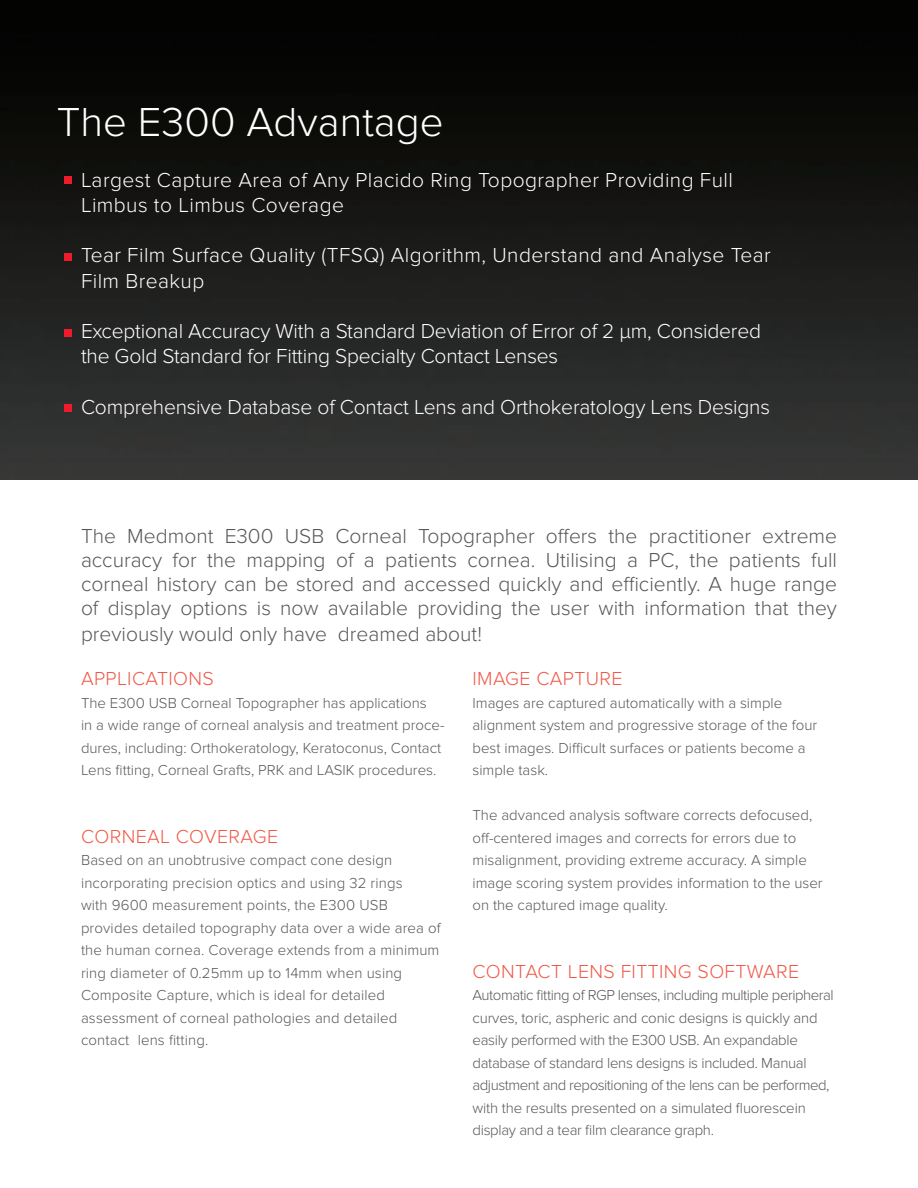
<style>
.page{position:relative;width:918px;height:1188px;background:#fff}
.page>*{position:absolute;margin:0;border:0;box-sizing:border-box;transform-origin:0 0}
.t1{font:300 42px "Proxima Nova";color:#fff}
.t2{font:300 21px/24.5px "Proxima Nova";color:#57585a;text-align:justify}
.t3{font:300 21px/25.2px "Proxima Nova";letter-spacing:-.01em;color:#fff}
.t4{font:300 21px/25.2px "Proxima Nova";letter-spacing:.02em;color:#fff}
.t5{font:300 19.5px "Proxima Nova";letter-spacing:.02em;color:#f05949}
.t6{font:300 15px/22.5px "Proxima Nova";color:#57585a}
.t7{font:300 15px/22.5px "Proxima Nova";letter-spacing:-.03em;color:#57585a}
.t8{font:300 15px "Proxima Nova";letter-spacing:-.02em;color:#57585a}
</style>
<div class="page">
<img style="left:0;top:0;width:918px;height:479px">
<div style="left:64px;top:177px;width:8px;height:7px;background:#ee1b2c"></div>
<div style="left:64px;top:253px;width:8px;height:7px;background:#ee1b2c"></div>
<div style="left:64px;top:329px;width:8px;height:7px;background:#ee1b2c"></div>
<div style="left:64px;top:404px;width:8px;height:7px;background:#ee1b2c"></div>
<p class="t1" style="left:57px;top:98px;width:388px">The E300 Advantage</p>
<p class="t4" style="left:81px;top:167px;width:653px">Largest Capture Area of Any Placido Ring Topographer Providing Full<br>Limbus to Limbus Coverage</p>
<p class="t4" style="left:81px;top:243px;width:691px">Tear Film Surface Quality (TFSQ) Algorithm, Understand and Analyse Tear<br>Film Breakup</p>
<p class="t3" style="left:81px;top:319px;width:682px">Exceptional Accuracy With a Standard Deviation of Error of 2 µm, Considered the Gold Standard for Fitting Specialty Contact Lenses</p>
<p class="t3" style="left:81px;top:394px;width:691px">Comprehensive Database of Contact Lens and Orthokeratology Lens Designs</p>
<p class="t2" style="left:81px;top:524px;width:758px">The Medmont E300 USB Corneal Topographer offers the practitioner extreme accuracy for the mapping of a patients cornea. Utilising a PC, the patients full corneal history can be stored and accessed quickly and efficiently. A huge range of display options is now available providing the user with information that they previously would only have dreamed about!</p>
<p class="t5" style="left:81px;top:667px;width:134px">APPLICATIONS</p>
<p class="t6" style="left:81px;top:691px;width:347px">The E300 USB Corneal Topographer has applications</p>
<p class="t6" style="left:81px;top:714px;width:365px">in a wide range of corneal analysis and treatment proce&shy;dures, including: Orthokeratology, Keratoconus, Contact<br>Lens fitting, Corneal Grafts, PRK and LASIK procedures.</p>
<p class="t5" style="left:81px;top:825px;width:199px">CORNEAL COVERAGE</p>
<p class="t6" style="left:81px;top:849px;width:323px">Based on an unobtrusive compact cone design incorporating precision optics and using 32 rings with 9600 measurement points, the E300 USB</p>
<p class="t6" style="left:81px;top:916px;width:361px;text-align:justify">provides detailed topography data over a wide area of the human cornea. Coverage extends from a minimum ring diameter of 0.25mm up to 14mm when using</p>
<p class="t6" style="left:81px;top:984px;width:306px">Composite Capture, which is ideal for detailed</p>
<p class="t6" style="left:81px;top:1006px;width:318px">assessment of corneal pathologies and detailed</p>
<p class="t6" style="left:81px;top:1029px;width:129px">contact lens fitting.</p>
<p class="t5" style="left:472px;top:667px;width:151px">IMAGE CAPTURE</p>
<p class="t6" style="left:472px;top:691px;width:311px">Images are captured automatically with a simple</p>
<p class="t6" style="left:472px;top:714px;width:346px">alignment system and progressive storage of the four best images. Difficult surfaces or patients become a simple task.</p>
<p class="t6" style="left:472px;top:804px;width:341px">The advanced analysis software corrects defocused, off-centered images and corrects for errors due to</p>
<p class="t6" style="left:472px;top:849px;width:352px">misalignment, providing extreme accuracy. A simple image scoring system provides information to the user on the captured image quality.</p>
<p class="t5" style="left:472px;top:960px;width:328px">CONTACT LENS FITTING SOFTWARE</p>
<p class="t7" style="left:472px;top:984px;width:363px">Automatic fitting of RGP lenses, including multiple peripheral curves, toric, aspheric and conic designs is quickly and</p>
<p class="t8" style="left:472px;top:1031px;width:327px">easily performed with the E300 USB. An expandable</p>
<p class="t8" style="left:472px;top:1054px;width:336px">database of standard lens designs is included. Manual</p>
<p class="t7" style="left:472px;top:1074px;width:359px">adjustment and repositioning of the lens can be performed, with the results presented on a simulated fluorescein</p>
<p class="t8" style="left:472px;top:1121px;width:243px">display and a tear film clearance graph.</p>
</div>
